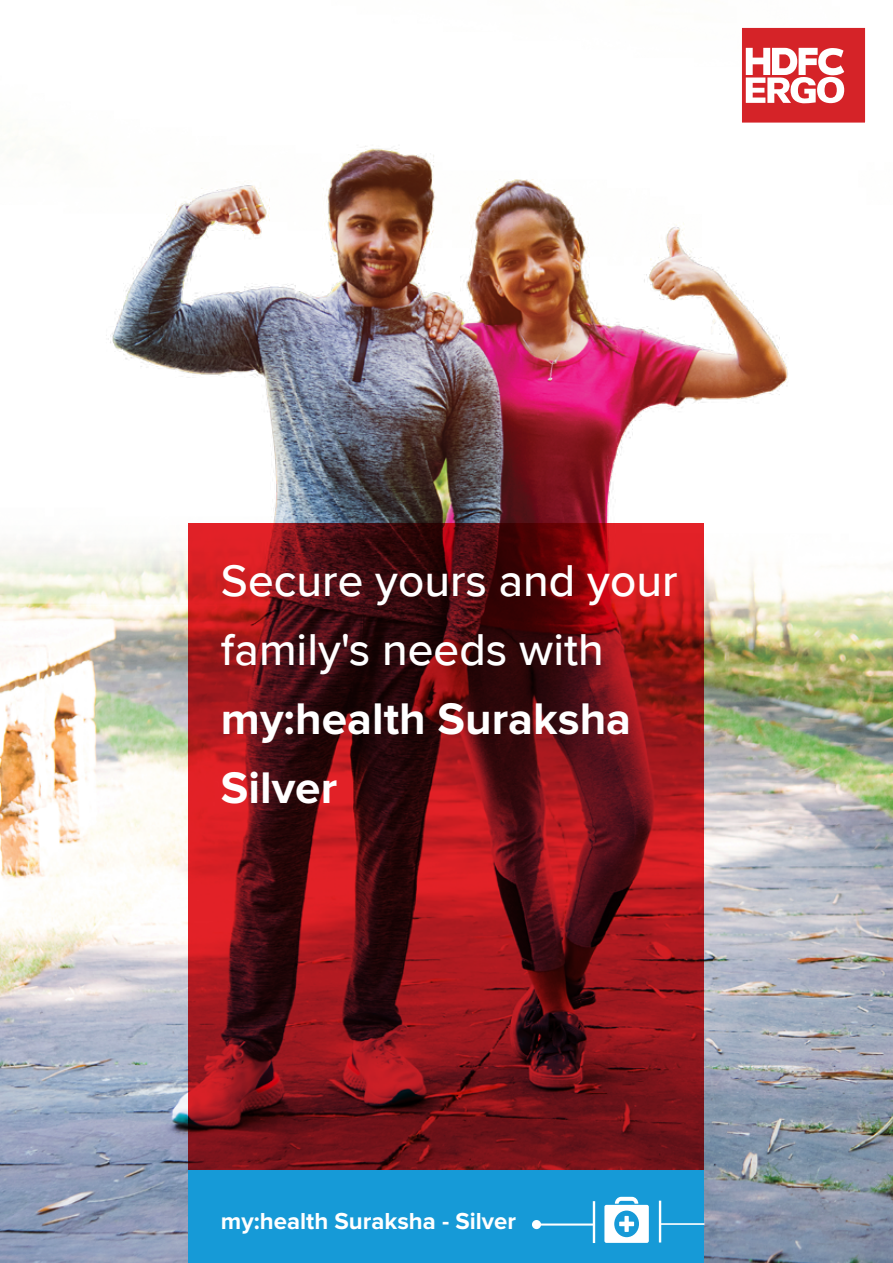
<style>
.page{position:relative;width:893px;height:1263px;background:#fff}
.page>*{position:absolute;margin:0;border:0;box-sizing:border-box;transform-origin:0 0}
.t1{font:500 45.9px/68.8px "Proxima Nova";color:#fff}
.t2{font:700 45.9px/68.8px "Proxima Nova";color:#fff}
.t3{font:700 24px "Proxima Nova";color:#fff}
</style>
<div class="page">
<img style="left:0;top:146px;width:893px;height:1117px">
<div style="left:740px;top:26px;width:127px;height:98px;background:#d52328;border:2px solid #fff"></div>
<svg style="left:746px;top:48px;width:98px;height:55px"></svg>
<svg style="left:189px;top:523px;width:515px;height:647px"></svg>
<div style="left:189px;top:1170px;width:515px;height:93px;background:#169ad7"></div>
<svg style="left:604px;top:1197px;width:45px;height:46px"></svg>
<hr style="left:660px;top:1223px;width:44px;height:2px;background:#fff">
<hr style="left:659px;top:1201px;width:2px;height:41px;background:#fff">
<hr style="left:536px;top:1223px;width:58px;height:2px;background:#fff">
<hr style="left:593px;top:1201px;width:2px;height:42px;background:#fff">
<div style="left:532px;top:1220px;width:9px;height:9px;background:#fff;border-radius:50%"></div>
<p class="t1" style="left:221px;top:548px;width:458px">Secure yours and your family's needs with</p>
<p class="t2" style="left:221px;top:685px;width:412px">my:health Suraksha<br>Silver</p>
<p class="t3" style="left:221px;top:1207px;width:296px">my:health Suraksha - Silver</p>
</div>
